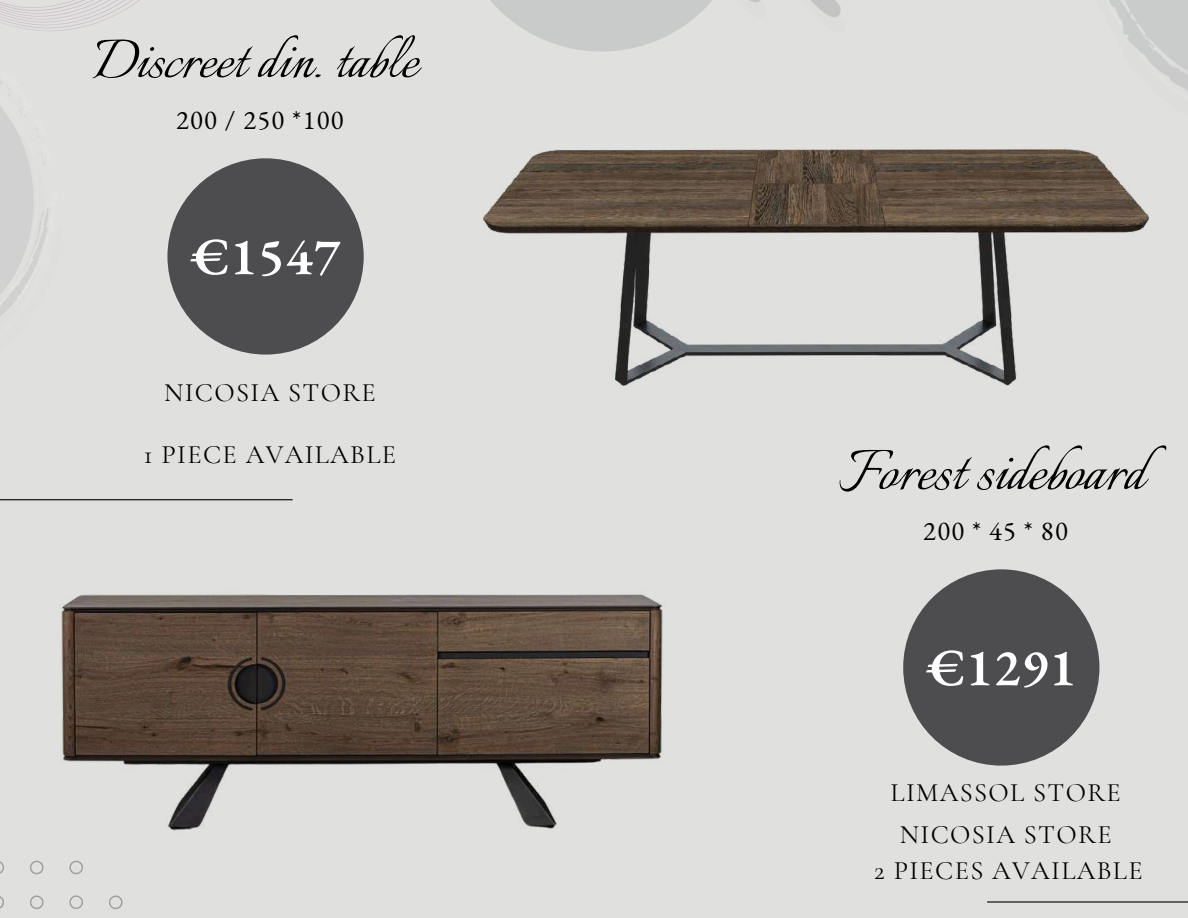
<style>
.page{position:relative;width:1188px;height:918px;background:#e0e0df}
.page>*{position:absolute;margin:0;border:0;box-sizing:border-box;transform-origin:0 0}
.t1{font:71.1px "Italianno";color:#000}
.t2{font:68.1px "Italianno";color:#000}
.t3{font:600 52.5px "EB Garamond";letter-spacing:.015em;color:#fff}
.t4{font:26.55px/41.7px "Cormorant Garamond";letter-spacing:.05em;color:#000;text-align:center}
.t5{font:26.55px "EB Garamond";letter-spacing:.05em;color:#000}
</style>
<div class="page">
<svg style="left:1109px;top:0;width:79px;height:92px"></svg>
<svg style="left:490px;top:0;width:351px;height:51px"></svg>
<svg style="left:0;top:0;width:140px;height:316px"></svg>
<svg style="left:0;top:861px;width:123px;height:48px"></svg>
<hr style="left:987px;top:901px;width:201px;height:2px;background:#000">
<div style="left:903px;top:569px;width:196px;height:197px;background:#4d4d4f;border-radius:50%"></div>
<hr style="left:0;top:499px;width:293px;height:1px;background:#000">
<div style="left:167px;top:158px;width:197px;height:197px;background:#4d4d4f;border-radius:50%"></div>
<img style="left:484px;top:149px;width:665px;height:237px">
<img style="left:61px;top:594px;width:602px;height:237px">
<h2 class="t2" style="left:93px;top:22px;width:327px">Discreet din. table</h2>
<p class="t5" style="left:176px;top:102px;width:169px">200 / 250 *100</p>
<h3 class="t3" style="left:191px;top:221px;width:151px">€1547</h3>
<p class="t4" style="left:164px;top:371px;width:213px">NICOSIA STORE</p>
<p class="t4" style="left:144px;top:434px;width:254px">1 PIECE AVAILABLE</p>
<h1 class="t1" style="left:837px;top:432px;width:309px">Forest sideboard</h1>
<p class="t5" style="left:923px;top:513px;width:146px">200 * 45 * 80</p>
<h3 class="t3" style="left:927px;top:632px;width:151px">€1291</h3>
<p class="t4" style="left:891px;top:772px;width:232px">LIMASSOL STORE<br>NICOSIA STORE</p>
<p class="t4" style="left:874px;top:850px;width:270px">2 PIECES AVAILABLE</p>
</div>
